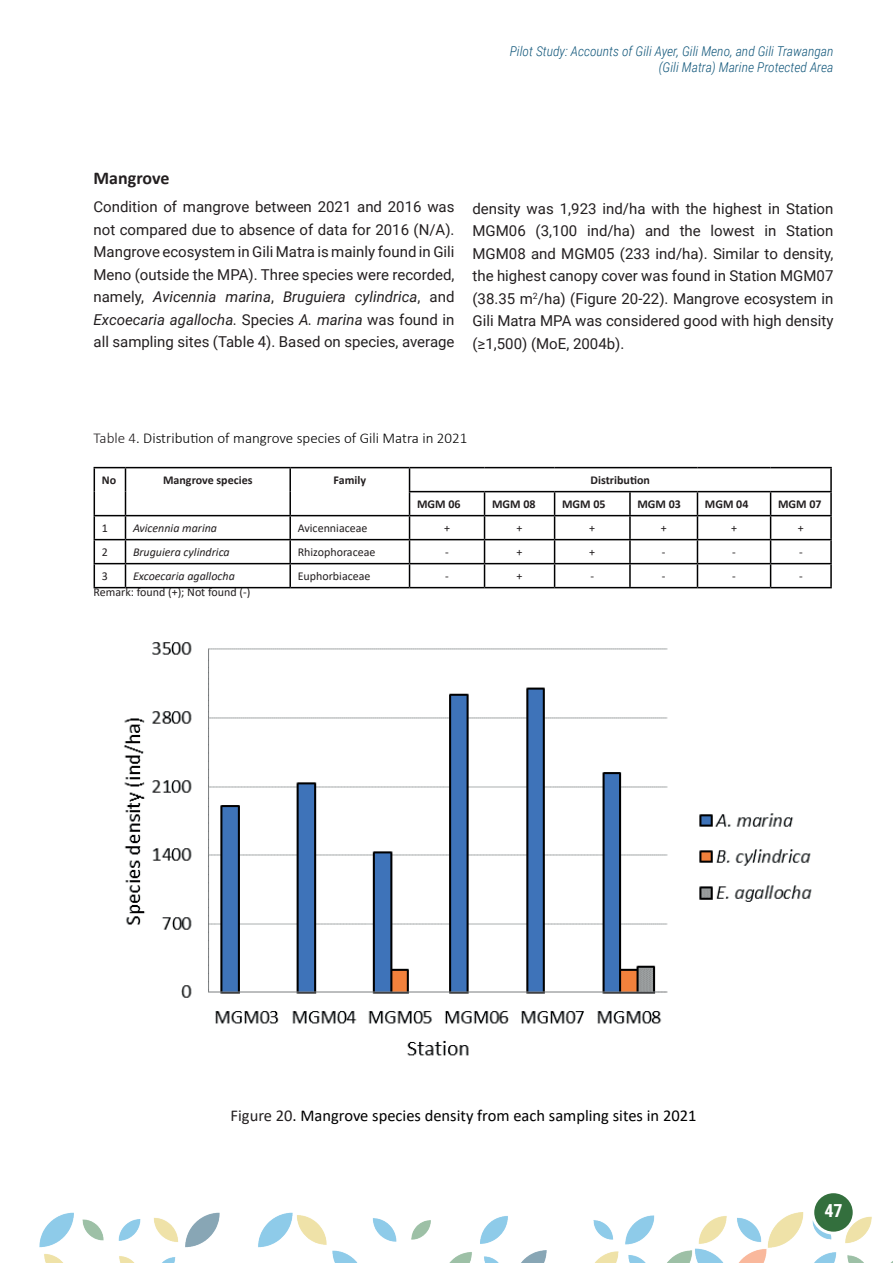
<style>
.page{position:relative;width:893px;height:1263px;background:#fff}
.page>*{position:absolute;margin:0;border:0;box-sizing:border-box;transform-origin:0 0}
.t1{font:700 18px "Calibri";color:#231f20}
.t2{font:700 18px "Roboto Condensed";color:#fff}
.t3{font:16.5px "Calibri";color:#000001}
.t4{font:15px/22.5px "Roboto";color:#231f20;text-align:justify}
.t5{font:300 15px "Calibri";color:#000001}
.t6{font:italic 300 13.5px/16.2px "Roboto Condensed";color:#10567a;text-align:right}
.t7{font:12px "Calibri";color:#231f20}
.t8{font:700 12px "Calibri";color:#231f20}
.t9{font:italic 12px "Calibri";color:#231f20}
.s1{font-style:italic}
.s2{color:#231f20}
</style>
<div class="page">
<img style="left:39px;top:1212px;width:854px;height:51px">
<div style="left:813px;top:1192px;width:41px;height:41px;background:#336f3d;border-radius:50%"></div>
<div style="left:811px;top:1190px;width:45px;height:45px;border:3px solid #fff;border-radius:50%"></div>
<hr style="left:94px;top:467px;width:31px;height:1px;background:#000001">
<hr style="left:125px;top:467px;width:165px;height:1px;background:#000001">
<hr style="left:290px;top:467px;width:119px;height:1px;background:#000001">
<hr style="left:410px;top:467px;width:74px;height:1px;background:#000001">
<hr style="left:484px;top:467px;width:71px;height:1px;background:#000001">
<hr style="left:555px;top:467px;width:75px;height:1px;background:#000001">
<hr style="left:630px;top:467px;width:67px;height:1px;background:#000001">
<hr style="left:697px;top:467px;width:74px;height:1px;background:#000001">
<hr style="left:771px;top:467px;width:61px;height:1px;background:#000001">
<svg style="left:94px;top:468px;width:1px;height:119px"></svg>
<hr style="left:409px;top:491px;width:75px;height:1px;background:#000001">
<hr style="left:484px;top:491px;width:71px;height:1px;background:#000001">
<hr style="left:555px;top:491px;width:75px;height:1px;background:#000001">
<hr style="left:630px;top:491px;width:67px;height:1px;background:#000001">
<hr style="left:697px;top:491px;width:74px;height:1px;background:#000001">
<hr style="left:771px;top:491px;width:61px;height:1px;background:#000001">
<hr style="left:94px;top:515px;width:31px;height:1px;background:#000001">
<hr style="left:125px;top:515px;width:165px;height:1px;background:#000001">
<hr style="left:290px;top:515px;width:119px;height:1px;background:#000001">
<hr style="left:410px;top:515px;width:74px;height:1px;background:#000001">
<hr style="left:484px;top:515px;width:71px;height:1px;background:#000001">
<hr style="left:555px;top:515px;width:75px;height:1px;background:#000001">
<hr style="left:630px;top:515px;width:67px;height:1px;background:#000001">
<hr style="left:697px;top:515px;width:74px;height:1px;background:#000001">
<hr style="left:771px;top:515px;width:61px;height:1px;background:#000001">
<hr style="left:94px;top:539px;width:31px;height:1px;background:#000001">
<hr style="left:125px;top:539px;width:165px;height:1px;background:#000001">
<hr style="left:290px;top:539px;width:119px;height:1px;background:#000001">
<hr style="left:410px;top:539px;width:74px;height:1px;background:#000001">
<hr style="left:484px;top:539px;width:71px;height:1px;background:#000001">
<hr style="left:555px;top:539px;width:75px;height:1px;background:#000001">
<hr style="left:630px;top:539px;width:67px;height:1px;background:#000001">
<hr style="left:697px;top:539px;width:74px;height:1px;background:#000001">
<hr style="left:771px;top:539px;width:61px;height:1px;background:#000001">
<hr style="left:94px;top:563px;width:31px;height:1px;background:#000001">
<hr style="left:125px;top:563px;width:165px;height:1px;background:#000001">
<hr style="left:290px;top:563px;width:119px;height:1px;background:#000001">
<hr style="left:410px;top:563px;width:74px;height:1px;background:#000001">
<hr style="left:484px;top:563px;width:71px;height:1px;background:#000001">
<hr style="left:555px;top:563px;width:75px;height:1px;background:#000001">
<hr style="left:630px;top:563px;width:67px;height:1px;background:#000001">
<hr style="left:697px;top:563px;width:74px;height:1px;background:#000001">
<hr style="left:771px;top:563px;width:61px;height:1px;background:#000001">
<hr style="left:94px;top:587px;width:31px;height:1px;background:#000001">
<hr style="left:125px;top:587px;width:165px;height:1px;background:#000001">
<hr style="left:290px;top:587px;width:119px;height:1px;background:#000001">
<hr style="left:410px;top:587px;width:74px;height:1px;background:#000001">
<hr style="left:484px;top:587px;width:71px;height:1px;background:#000001">
<hr style="left:555px;top:587px;width:75px;height:1px;background:#000001">
<hr style="left:630px;top:587px;width:67px;height:1px;background:#000001">
<hr style="left:697px;top:587px;width:74px;height:1px;background:#000001">
<hr style="left:771px;top:587px;width:61px;height:1px;background:#000001">
<hr style="left:289px;top:468px;width:2px;height:24px;background:#000001">
<hr style="left:830px;top:468px;width:2px;height:23px;background:#000001">
<hr style="left:289px;top:492px;width:2px;height:23px;background:#000001">
<hr style="left:629px;top:492px;width:2px;height:23px;background:#000001">
<hr style="left:830px;top:492px;width:2px;height:23px;background:#000001">
<hr style="left:289px;top:516px;width:2px;height:23px;background:#000001">
<hr style="left:629px;top:516px;width:2px;height:23px;background:#000001">
<hr style="left:830px;top:516px;width:2px;height:23px;background:#000001">
<hr style="left:289px;top:540px;width:2px;height:23px;background:#000001">
<hr style="left:629px;top:540px;width:2px;height:23px;background:#000001">
<hr style="left:830px;top:540px;width:2px;height:23px;background:#000001">
<svg style="left:125px;top:468px;width:1px;height:119px"></svg>
<hr style="left:289px;top:564px;width:2px;height:23px;background:#000001">
<svg style="left:409px;top:468px;width:1px;height:119px"></svg>
<svg style="left:484px;top:492px;width:1px;height:95px"></svg>
<svg style="left:554px;top:492px;width:1px;height:95px"></svg>
<hr style="left:629px;top:564px;width:2px;height:23px;background:#000001">
<svg style="left:697px;top:492px;width:1px;height:95px"></svg>
<svg style="left:770px;top:492px;width:1px;height:95px"></svg>
<hr style="left:830px;top:564px;width:2px;height:23px;background:#000001">
<img style="left:124px;top:642px;width:688px;height:414px">
<p class="t6" style="left:510px;top:42px;width:325px">Pilot Study: Accounts of Gili Ayer, Gili Meno, and Gili Trawangan (Gili Matra) Marine Protected Area</p>
<p class="t1" style="left:94px;top:165px;width:78px">Mangrove</p>
<p class="t4" style="left:94px;top:195px;width:362px">Condition of mangrove between 2021 and 2016 was not compared due to absence of data for 2016 (N/A).<br>Mangrove ecosystem in Gili Matra is mainly found in Gili Meno (outside the MPA). Three species were recorded, namely, <span class="s1">Avicennia marina</span>, <span class="s1">Bruguiera cylindrica</span>, and <span class="s1">Excoecaria agallocha.</span> Species <span class="s1">A. marina</span> was found in all sampling sites (Table 4). Based on species, average</p>
<p class="t4" style="left:472px;top:197px;width:362px">density was 1,923 ind/ha with the highest in Station MGM06 (3,100 ind/ha) and the lowest in Station MGM08 and MGM05 (233 ind/ha). Similar to density, the highest canopy cover was found in Station MGM07 (38.35 m<sup>2</sup>/ha) (Figure 20-22). Mangrove ecosystem in Gili Matra MPA was considered good with high density (≥1,500) (MoE, 2004b).</p>
<p class="t5" style="left:94px;top:429px;width:375px"><span class="s2">Table 4</span>. Distribution of mangrove species of Gili Matra in 2021</p>
<p class="t8" style="left:102px;top:472px;width:16px">No</p>
<p class="t8" style="left:163px;top:472px;width:91px">Mangrove species</p>
<p class="t8" style="left:334px;top:472px;width:34px">Family</p>
<p class="t8" style="left:591px;top:472px;width:61px">Distribution</p>
<p class="t8" style="left:417px;top:496px;width:45px">MGM 06</p>
<p class="t8" style="left:492px;top:496px;width:45px">MGM 08</p>
<p class="t8" style="left:562px;top:496px;width:45px">MGM 05</p>
<p class="t8" style="left:637px;top:496px;width:45px">MGM 03</p>
<p class="t8" style="left:705px;top:496px;width:45px">MGM 04</p>
<p class="t8" style="left:778px;top:496px;width:45px">MGM 07</p>
<p class="t7" style="left:102px;top:520px;width:8px">1</p>
<p class="t9" style="left:133px;top:520px;width:86px">Avicennia marina</p>
<p class="t7" style="left:298px;top:520px;width:71px">Avicenniaceae</p>
<p class="t7" style="left:444px;top:520px;width:7px">+</p>
<p class="t7" style="left:517px;top:520px;width:7px">+</p>
<p class="t7" style="left:589px;top:520px;width:7px">+</p>
<p class="t7" style="left:661px;top:520px;width:7px">+</p>
<p class="t7" style="left:731px;top:520px;width:7px">+</p>
<p class="t7" style="left:798px;top:520px;width:7px">+</p>
<p class="t7" style="left:102px;top:544px;width:8px">2</p>
<p class="t9" style="left:133px;top:544px;width:98px">Bruguiera cylindrica</p>
<p class="t7" style="left:298px;top:544px;width:79px">Rhizophoraceae</p>
<p class="t7" style="left:445px;top:544px;width:5px">-</p>
<p class="t7" style="left:517px;top:544px;width:7px">+</p>
<p class="t7" style="left:589px;top:544px;width:7px">+</p>
<p class="t7" style="left:662px;top:544px;width:5px">-</p>
<p class="t7" style="left:732px;top:544px;width:5px">-</p>
<p class="t7" style="left:799px;top:544px;width:5px">-</p>
<p class="t7" style="left:102px;top:568px;width:8px">3</p>
<p class="t9" style="left:133px;top:568px;width:103px">Excoecaria agallocha</p>
<p class="t7" style="left:298px;top:568px;width:74px">Euphorbiaceae</p>
<p class="t7" style="left:445px;top:568px;width:5px">-</p>
<p class="t7" style="left:517px;top:568px;width:7px">+</p>
<p class="t7" style="left:590px;top:568px;width:5px">-</p>
<p class="t7" style="left:662px;top:568px;width:5px">-</p>
<p class="t7" style="left:732px;top:568px;width:5px">-</p>
<p class="t7" style="left:799px;top:568px;width:5px">-</p>
<p class="t7" style="left:94px;top:584px;width:158px">Remark: found (+); Not found (-)</p>
<p class="t3" style="left:231px;top:1104px;width:467px"><span class="s2">Figure 20</span>. Mangrove species density from each sampling sites in 2021</p>
<p class="t2" style="left:824px;top:1198px;width:20px">47</p>
</div>
